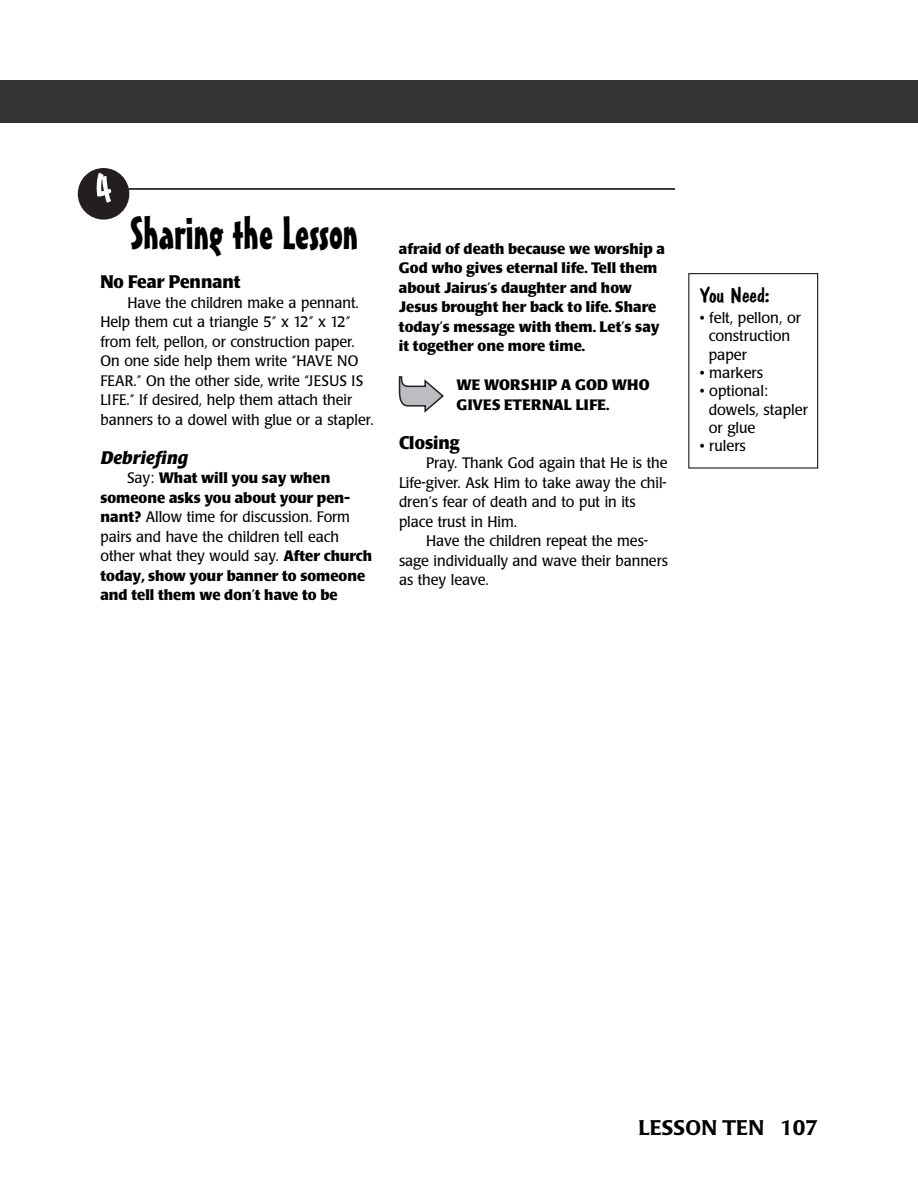
<style>
.page{position:relative;width:918px;height:1202px;background:#fff}
.page>*{position:absolute;margin:0;border:0;box-sizing:border-box;transform-origin:0 0}
.t1{font:45px "Mister Earl BT";color:#000}
.t2{font:500 21px "Poppl Laudatio";color:#000}
.t3{font:21px "Dom Casual D";color:#000;scale:1.05 1}
.t4{font:700 18px "Poppl Laudatio";color:#000;scale:.95 1}
.t5{font:italic 700 18px "Poppl Laudatio";color:#000}
.t6{font:15px/19.5px "Poppl Laudatio";color:#000;scale:.95 1}
.t7{font:700 15px/19.5px "Poppl Laudatio";color:#000}
.t8{font:15px/18.3px "Poppl Laudatio";color:#000}
.t9{font:700 15px/19.5px "Poppl Laudatio";letter-spacing:.02em;color:#000}
.s1{font-weight:400}
</style>
<div class="page">
<div style="left:0;top:80px;width:27px;height:43px;background:#333"></div>
<div style="left:27px;top:80px;width:891px;height:43px;background:#333"></div>
<hr style="left:127px;top:188px;width:548px;height:2px;background:#000">
<div style="left:688px;top:273px;width:130px;height:195px;border:1px solid #000"></div>
<svg style="left:399px;top:376px;width:45px;height:37px"></svg>
<svg style="left:78px;top:168px;width:51px;height:51px"></svg>
<h1 class="t1" style="left:130px;top:217px;width:230px">Sharing the Lesson</h1>
<p class="t4" style="left:100px;top:275px;width:149px">No Fear Pennant</p>
<p class="t6" style="left:100px;top:294px;width:289px;text-indent:27px">Have the children make a pennant.<br>Help them cut a triangle 5” x 12” x 12” from felt, pellon, or construction paper.<br>On one side help them write “HAVE NO FEAR.” On the other side, write “JESUS IS LIFE.” If desired, help them attach their banners to a dowel with glue or a stapler.</p>
<p class="t5" style="left:100px;top:450px;width:89px">Debriefing</p>
<p class="t7" style="left:100px;top:470px;width:273px;text-indent:27px"><span class="s1">Say:</span> What will you say when someone asks you about your pen&shy;nant? <span class="s1">Allow time for discussion. Form pairs and have the children tell each other what they would say.</span> After church today, show your banner to someone and tell them we don’t have to be</p>
<p class="t7" style="left:399px;top:240px;width:267px">afraid of death because we worship a God who gives eternal life. Tell them about Jairus’s daughter and how Jesus brought her back to life. Share today’s message with them. Let’s say it together one more time.</p>
<p class="t9" style="left:457px;top:377px;width:195px">WE WORSHIP A GOD WHO<br>GIVES ETERNAL LIFE.</p>
<p class="t4" style="left:399px;top:435px;width:65px">Closing</p>
<p class="t6" style="left:399px;top:455px;width:284px;text-indent:27px">Pray. Thank God again that He is the<br>Life-giver. Ask Him to take away the chil&shy;dren’s fear of death and to put in its place trust in Him.</p>
<p class="t6" style="left:399px;top:533px;width:285px;text-indent:27px">Have the children repeat the mes&shy;sage individually and wave their banners as they leave.</p>
<h2 class="t3" style="left:700px;top:282px;width:68px">You Need:</h2>
<p class="t8" style="left:709px;top:310px;width:94px;text-indent:-9px">• felt, pellon, or construction paper</p>
<p class="t8" style="left:700px;top:365px;width:65px">• markers</p>
<p class="t8" style="left:709px;top:383px;width:101px;text-indent:-9px">• optional: dowels, stapler or glue</p>
<p class="t8" style="left:700px;top:438px;width:48px">• rulers</p>
<h2 class="t2" style="left:639px;top:1119px;width:181px">LESSON TEN 107</h2>
</div>
